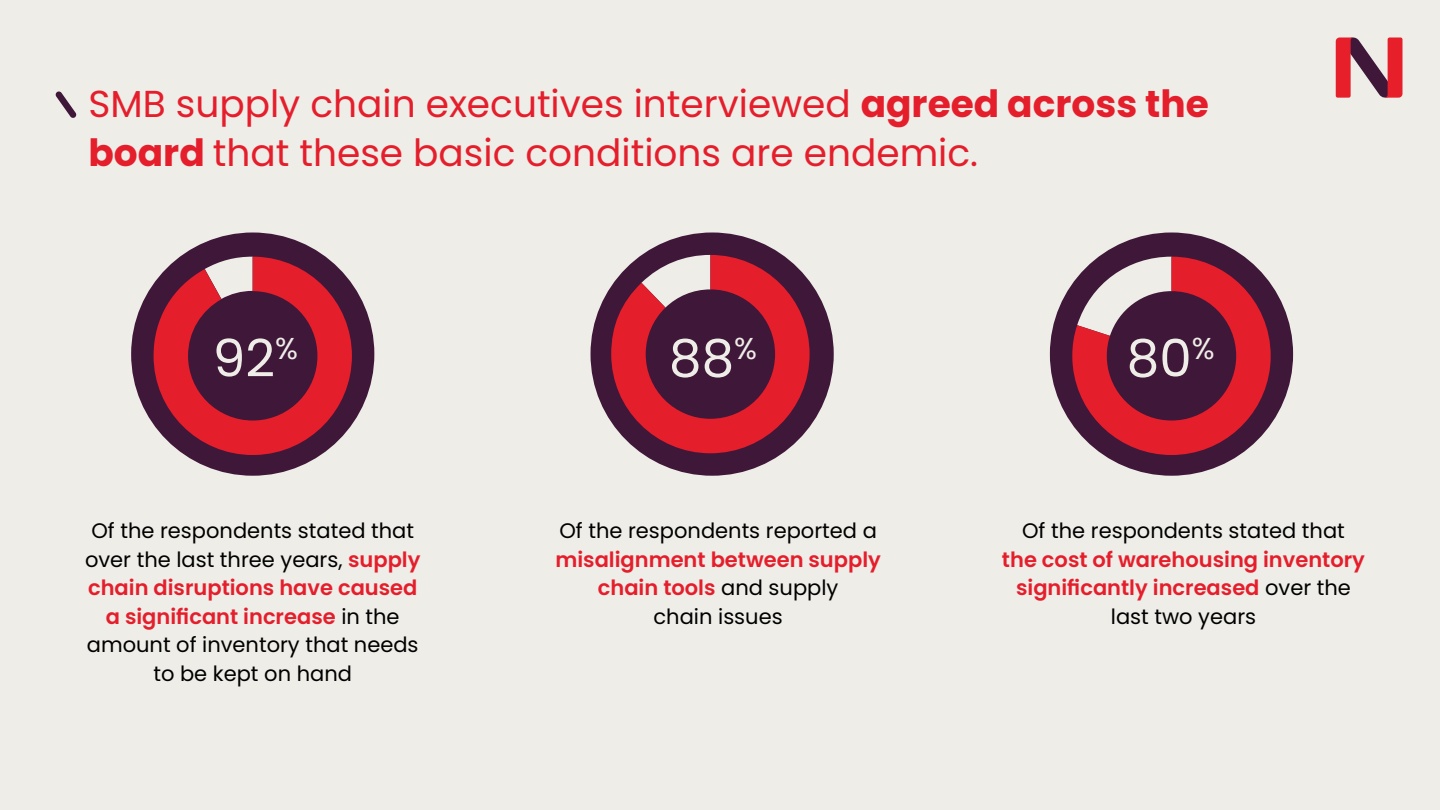
<style>
.page{position:relative;width:1440px;height:810px;background:#efede8}
.page>*{position:absolute;margin:0;border:0;box-sizing:border-box;transform-origin:0 0}
.t1{font:51.75px "Poppins";color:#efede8}
.t2{font:37.5px/48.8px "Poppins";color:#e51e2c}
.t3{font:21px/28.5px "Poppins";color:#000;text-align:center}
.t4{font:600 21px/28.5px "Poppins";color:#e51e2c;text-align:center}
.s1{font-weight:700}
.s2{font-weight:600;color:#e51e2c}
.s3{font-weight:400;color:#000}
</style>
<div class="page">
<svg style="left:55px;top:92px;width:22px;height:26px"></svg>
<svg style="left:1336px;top:38px;width:67px;height:60px"></svg>
<div style="left:131px;top:232px;width:243px;height:244px;background:#3f1739;border-radius:50%"></div>
<svg style="left:154px;top:257px;width:198px;height:198px"></svg>
<div style="left:1050px;top:232px;width:243px;height:244px;background:#3f1739;border-radius:50%"></div>
<svg style="left:1072px;top:257px;width:199px;height:198px"></svg>
<div style="left:591px;top:232px;width:243px;height:244px;background:#3f1739;border-radius:50%"></div>
<svg style="left:611px;top:255px;width:199px;height:198px"></svg>
<h2 class="t2" style="left:88px;top:80px;width:1122px">SMB supply chain executives interviewed <span class="s1">agreed across the board</span> that these basic conditions are endemic.</h2>
<h1 class="t1" style="left:213px;top:328px;width:87px">92<sup>%</sup></h1>
<p class="t3" style="left:85px;top:517px;width:337px">Of the respondents stated that over the last three years, <span class="s2">supply chain disruptions have caused a significant increase</span> in the amount of inventory that needs to be kept on hand</p>
<h1 class="t1" style="left:669px;top:328px;width:90px">88<sup>%</sup></h1>
<p class="t3" style="left:559px;top:517px;width:319px">Of the respondents reported a</p>
<p class="t4" style="left:555px;top:545px;width:327px">misalignment between supply chain tools <span class="s3">and supply<br>chain issues</span></p>
<h1 class="t1" style="left:1127px;top:328px;width:90px">80<sup>%</sup></h1>
<p class="t3" style="left:1022px;top:517px;width:324px">Of the respondents stated that</p>
<p class="t4" style="left:1002px;top:545px;width:365px">the cost of warehousing inventory significantly increased <span class="s3">over the last two years</span></p>
</div>
